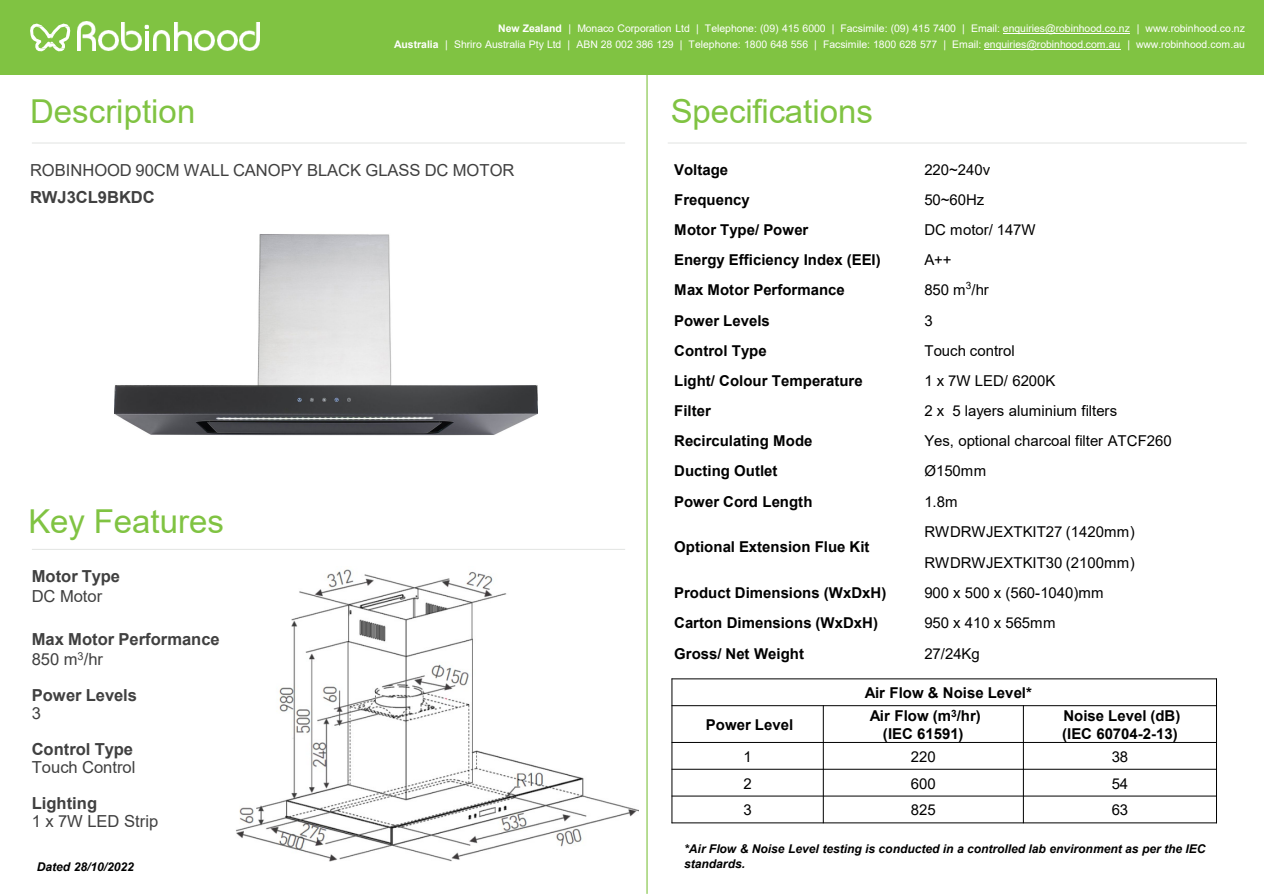
<style>
.page{position:relative;width:1264px;height:894px;background:#fff}
.page>*{position:absolute;margin:0;border:0;box-sizing:border-box;transform-origin:0 0}
.t1{font:33px "Arial";color:#80c342}
.t2{font:16.5px "Arial";color:#404040}
.t3{font:700 16.5px "Arial";color:#404040}
.t4{font:700 15px/18px "Arial";color:#000;text-align:center}
.t5{font:15px "Arial";color:#000}
.t6{font:italic 700 12px/14.4px "Arial";letter-spacing:-.005em;color:#000}
.t7{font:10.5px "Arial";letter-spacing:-.005em;color:#fff}
.s1{font-weight:700}
</style>
<div class="page">
<div style="left:0;top:0;width:1263px;height:74px;background:#80c342"></div>
<img style="left:77px;top:22px;width:18px;height:28px">
<img style="left:98px;top:31px;width:20px;height:20px">
<img style="left:122px;top:22px;width:19px;height:29px">
<hr style="left:145px;top:31px;width:3px;height:19px;background:#fff">
<svg style="left:145px;top:25px;width:4px;height:4px"></svg>
<img style="left:153px;top:31px;width:17px;height:19px">
<img style="left:175px;top:22px;width:16px;height:28px">
<img style="left:195px;top:31px;width:20px;height:20px">
<img style="left:217px;top:31px;width:20px;height:20px">
<img style="left:240px;top:23px;width:19px;height:28px">
<svg style="left:30px;top:24px;width:40px;height:27px"></svg>
<hr style="left:646px;top:68px;width:1px;height:825px;background:#80c342">
<hr style="left:1002px;top:33px;width:127px;height:1px;background:#fff">
<hr style="left:983px;top:49px;width:137px;height:1px;background:#fff">
<hr style="left:32px;top:142px;width:593px;height:1px;background:#f0f1f0">
<hr style="left:32px;top:548px;width:593px;height:2px;background:#f0f1f0">
<hr style="left:667px;top:142px;width:579px;height:1px;background:#f0f1f0">
<img style="left:114px;top:234px;width:423px;height:202px">
<img style="left:236px;top:569px;width:402px;height:292px">
<hr style="left:822px;top:705px;width:1px;height:118px;background:#000">
<hr style="left:1022px;top:705px;width:1px;height:118px;background:#000">
<hr style="left:671px;top:705px;width:545px;height:1px;background:#000">
<hr style="left:671px;top:742px;width:545px;height:1px;background:#000">
<hr style="left:671px;top:768px;width:545px;height:1px;background:#000">
<hr style="left:671px;top:795px;width:545px;height:1px;background:#000">
<hr style="left:671px;top:678px;width:1px;height:145px;background:#000">
<hr style="left:1215px;top:678px;width:1px;height:145px;background:#000">
<hr style="left:671px;top:678px;width:545px;height:1px;background:#000">
<hr style="left:671px;top:822px;width:545px;height:1px;background:#000">
<p class="t1" style="left:30px;top:89px;width:167px">Description</p>
<p class="t7" style="left:498px;top:21px;width:748px"><span class="s1">New Zealand</span> | Monaco Corporation Ltd | Telephone: (09) 415 6000 | Facsimile: (09) 415 7400 | Email: enquiries@robinhood.co.nz | www.robinhood.co.nz</p>
<p class="t7" style="left:394px;top:37px;width:852px"><span class="s1">Australia</span> | Shriro Australia Pty Ltd | ABN 28 002 386 129 | Telephone: 1800 648 556 | Facsimile: 1800 628 577 | Email: enquiries@robinhood.com.au | www.robinhood.com.au</p>
<p class="t1" style="left:670px;top:89px;width:204px">Specifications</p>
<p class="t2" style="left:30px;top:158px;width:486px">ROBINHOOD 90CM WALL CANOPY BLACK GLASS DC MOTOR</p>
<p class="t3" style="left:30px;top:186px;width:126px">RWJ3CL9BKDC</p>
<p class="t1" style="left:28px;top:498px;width:197px">Key Features</p>
<p class="t3" style="left:32px;top:564px;width:90px">Motor Type</p>
<p class="t2" style="left:32px;top:584px;width:72px">DC Motor</p>
<p class="t3" style="left:32px;top:627px;width:189px">Max Motor Performance</p>
<p class="t2" style="left:32px;top:647px;width:73px">850 m<sup>3</sup>/hr</p>
<p class="t3" style="left:32px;top:683px;width:107px">Power Levels</p>
<p class="t2" style="left:32px;top:701px;width:11px">3</p>
<p class="t3" style="left:32px;top:737px;width:103px">Control Type</p>
<p class="t2" style="left:32px;top:755px;width:105px">Touch Control</p>
<p class="t3" style="left:32px;top:791px;width:67px">Lighting</p>
<p class="t2" style="left:32px;top:809px;width:128px">1 x 7W LED Strip</p>
<p class="t6" style="left:37px;top:860px;width:98px">Dated 28/10/2022</p>
<p class="t4" style="left:674px;top:161px;width:56px">Voltage</p>
<p class="t5" style="left:924px;top:159px;width:67px">220~240v</p>
<p class="t4" style="left:674px;top:191px;width:77px">Frequency</p>
<p class="t5" style="left:924px;top:189px;width:62px">50~60Hz</p>
<p class="t4" style="left:674px;top:221px;width:136px">Motor Type/ Power</p>
<p class="t5" style="left:924px;top:219px;width:113px">DC motor/ 147W</p>
<p class="t4" style="left:674px;top:251px;width:208px">Energy Efficiency Index (EEI)</p>
<p class="t5" style="left:924px;top:249px;width:29px">A++</p>
<p class="t4" style="left:674px;top:281px;width:172px">Max Motor Performance</p>
<p class="t5" style="left:924px;top:280px;width:66px">850 m<sup>3</sup>/hr</p>
<p class="t4" style="left:674px;top:311px;width:97px">Power Levels</p>
<p class="t5" style="left:924px;top:310px;width:10px">3</p>
<p class="t4" style="left:674px;top:341px;width:94px">Control Type</p>
<p class="t5" style="left:924px;top:340px;width:92px">Touch control</p>
<p class="t4" style="left:674px;top:372px;width:190px">Light/ Colour Temperature</p>
<p class="t5" style="left:924px;top:370px;width:133px">1 x 7W LED/ 6200K</p>
<p class="t4" style="left:674px;top:402px;width:38px">Filter</p>
<p class="t5" style="left:924px;top:400px;width:194px">2 x 5 layers aluminium filters</p>
<p class="t4" style="left:674px;top:432px;width:140px">Recirculating Mode</p>
<p class="t5" style="left:924px;top:430px;width:249px">Yes, optional charcoal filter ATCF260</p>
<p class="t4" style="left:674px;top:462px;width:105px">Ducting Outlet</p>
<p class="t5" style="left:924px;top:461px;width:63px">Ø150mm</p>
<p class="t4" style="left:674px;top:492px;width:140px">Power Cord Length</p>
<p class="t5" style="left:924px;top:491px;width:35px">1.8m</p>
<p class="t4" style="left:674px;top:538px;width:197px">Optional Extension Flue Kit</p>
<p class="t5" style="left:924px;top:521px;width:212px">RWDRWJEXTKIT27 (1420mm)</p>
<p class="t5" style="left:924px;top:552px;width:212px">RWDRWJEXTKIT30 (2100mm)</p>
<p class="t4" style="left:674px;top:584px;width:213px">Product Dimensions (WxDxH)</p>
<p class="t5" style="left:924px;top:582px;width:181px">900 x 500 x (560-1040)mm</p>
<p class="t4" style="left:674px;top:614px;width:205px">Carton Dimensions (WxDxH)</p>
<p class="t5" style="left:924px;top:612px;width:133px">950 x 410 x 565mm</p>
<p class="t4" style="left:674px;top:644px;width:131px">Gross/ Net Weight</p>
<p class="t5" style="left:924px;top:642px;width:57px">27/24Kg</p>
<p class="t4" style="left:864px;top:684px;width:169px">Air Flow &amp; Noise Level*</p>
<p class="t4" style="left:705px;top:715px;width:89px">Power Level</p>
<p class="t4" style="left:869px;top:706px;width:113px">Air Flow (m<sup>3</sup>/hr) (IEC 61591)</p>
<p class="t4" style="left:1061px;top:706px;width:120px;text-align:left">Noise Level (dB) (IEC 60704-2-13)</p>
<p class="t5" style="left:743px;top:746px;width:10px">1</p>
<p class="t5" style="left:910px;top:746px;width:26px">220</p>
<p class="t5" style="left:1111px;top:746px;width:18px">38</p>
<p class="t5" style="left:743px;top:772px;width:10px">2</p>
<p class="t5" style="left:910px;top:772px;width:26px">600</p>
<p class="t5" style="left:1111px;top:772px;width:18px">54</p>
<p class="t5" style="left:743px;top:799px;width:10px">3</p>
<p class="t5" style="left:910px;top:799px;width:26px">825</p>
<p class="t5" style="left:1111px;top:799px;width:18px">63</p>
<p class="t6" style="left:684px;top:841px;width:522px">*Air Flow &amp; Noise Level testing is conducted in a controlled lab environment as per the IEC standards.</p>
</div>
